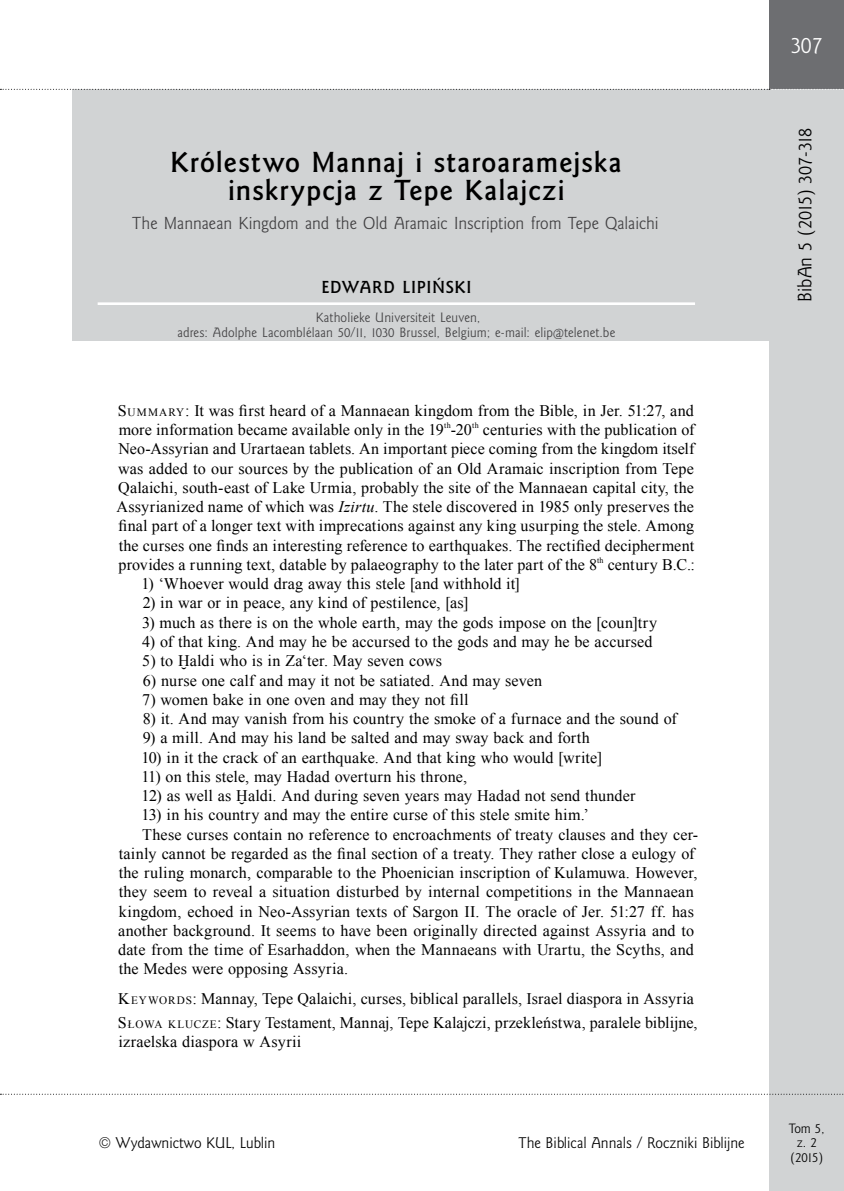
<style>
.page{position:relative;width:844px;height:1191px;background:#fff}
.page>*{position:absolute;margin:0;border:0;box-sizing:border-box;transform-origin:0 0}
.t1{font:700 26.25px/28px "Goldy EFN";letter-spacing:.04em;color:#000;text-align:center}
.t2{font:21px "Goldy EFN";color:#fff}
.t3{font:17.5px "Goldy EFN";color:#000}
.t4{font:16.1px/19.2px "Times New Roman";letter-spacing:.01em;color:#000}
.t5{font:15.75px "Goldy EFN";color:#414042}
.t6{font:700 15.75px "Goldy EFN";letter-spacing:.045em;color:#000}
.t7{font:14px "Goldy EFN";color:#000}
.t8{font:12.25px/14.7px "Goldy EFN";letter-spacing:.01em;color:#414042;text-align:center}
.t9{font:12.25px/14.7px "Goldy EFN";color:#000;text-align:center}
.t10{font:8.05px "Times New Roman";color:#000}
.s1{font-style:inherit}
.s2{font-size:11.2px}
.s3{font-style:italic}
</style>
<div class="page">
<div style="left:769px;top:0;width:74px;height:1191px;background:#d1d3d4"></div>
<svg style="left:0;top:1093px;width:844px;height:1px"></svg>
<div style="left:769px;top:0;width:74px;height:89px;background:#6d6e71"></div>
<div style="left:73px;top:89px;width:770px;height:251px;background:#d1d3d4"></div>
<hr style="left:98px;top:302px;width:596px;height:3px;background:#fff">
<svg style="left:0;top:89px;width:844px;height:1px"></svg>
<h1 class="t1" style="left:170px;top:148px;width:453px">Królestwo Mannaj i staroaramejska inskrypcja z Tepe Kalajczi</h1>
<p class="t5" style="left:132px;top:213px;width:528px">The Mannaean Kingdom and the Old Aramaic Inscription from Tepe Qalaichi</p>
<p class="t6" style="left:321px;top:277px;width:152px">EDWARD LIPIŃSKI</p>
<p class="t8" style="left:177px;top:311px;width:439px">Katholieke Universiteit Leuven,<br>adres: Adolphe Lacomblélaan 50/11, 1030 Brussel, Belgium; e-mail: elip@telenet.be</p>
<p class="t4" style="left:118px;top:400px;width:577px"><span class="s1">S</span> <span class="s2">UMMARY</span>: It was first heard of a Mannaean kingdom from the Bible, in Jer. 51:27, and more information became available only in the 19 -20</p>
<p class="t10" style="left:444px;top:420px;width:8px">th</p>
<p class="t10" style="left:472px;top:420px;width:8px">th</p>
<p class="t4" style="left:116px;top:420px;width:579px;text-align:justify;text-indent:366px">centuries with the publication of Neo-Assyrian and Urartaean tablets. An important piece coming from the kingdom itself was added to our sources by the publication of an Old Aramaic inscription from Tepe Qalaichi, south-east of Lake Urmia, probably the site of the Mannaean capital city, the Assyrianized name of which was <span class="s3">Izirtu</span>. The stele discovered in 1985 only preserves the final part of a longer text with imprecations against any king usurping the stele. Among the curses one finds an interesting reference to earthquakes. The rectified decipherment provides a running text, datable by palaeography to the later part of the 8</p>
<p class="t10" style="left:597px;top:554px;width:8px">th</p>
<p class="t4" style="left:607px;top:554px;width:89px">century B.C.:</p>
<p class="t4" style="left:141px;top:574px;width:380px">1) ‘Whoever would drag away this stele [and withhold it]</p>
<p class="t4" style="left:143px;top:593px;width:327px">2) in war or in peace, any kind of pestilence, [as]</p>
<p class="t4" style="left:142px;top:612px;width:516px">3) much as there is on the whole earth, may the gods impose on the [coun]try</p>
<p class="t4" style="left:142px;top:631px;width:512px">4) of that king. And may he be accursed to the gods and may he be accursed</p>
<p class="t4" style="left:142px;top:651px;width:301px">5) to Ḫaldi who is in Za‘ter. May seven cows</p>
<p class="t4" style="left:143px;top:670px;width:401px">6) nurse one calf and may it not be satiated. And may seven</p>
<p class="t4" style="left:142px;top:689px;width:328px">7) women bake in one oven and may they not fill</p>
<p class="t4" style="left:143px;top:709px;width:535px">8) it. And may vanish from his country the smoke of a furnace and the sound of</p>
<p class="t4" style="left:143px;top:728px;width:448px">9) a mill. And may his land be salted and may sway back and forth</p>
<p class="t4" style="left:141px;top:747px;width:462px">10) in it the crack of an earthquake. And that king who would [write]</p>
<p class="t4" style="left:141px;top:766px;width:327px">11) on this stele, may Hadad overturn his throne,</p>
<p class="t4" style="left:141px;top:786px;width:495px">12) as well as Ḫaldi. And during seven years may Hadad not send thunder</p>
<p class="t4" style="left:141px;top:805px;width:448px">13) in his country and may the entire curse of this stele smite him.’</p>
<p class="t4" style="left:142px;top:824px;width:557px">These curses contain no reference to encroachments of treaty clauses and they cer-</p>
<p class="t4" style="left:119px;top:843px;width:577px">tainly cannot be regarded as the final section of a treaty. They rather close a eulogy of</p>
<p class="t4" style="left:119px;top:862px;width:580px">the ruling monarch, comparable to the Phoenician inscription of Kulamuwa. However,</p>
<p class="t4" style="left:119px;top:882px;width:576px">they seem to reveal a situation disturbed by internal competitions in the Mannaean</p>
<p class="t4" style="left:119px;top:901px;width:576px">kingdom, echoed in Neo-Assyrian texts of Sargon II. The oracle of Jer. 51:27 ff. has</p>
<p class="t4" style="left:118px;top:920px;width:577px">another background. It seems to have been originally directed against Assyria and to</p>
<p class="t4" style="left:118px;top:939px;width:577px">date from the time of Esarhaddon, when the Mannaeans with Urartu, the Scyths, and</p>
<p class="t4" style="left:119px;top:959px;width:231px">the Medes were opposing Assyria.</p>
<p class="t4" style="left:118px;top:985px;width:581px;line-height:24.2px"><span class="s1">K</span><span class="s2">EYWORDS</span>: Mannay, Tepe Qalaichi, curses, biblical parallels, Israel diaspora in Assyria<br><span class="s1">S</span> <span class="s2">ŁOWA KL UCZE</span>: Stary Testament, Mannaj, Tepe Kalajczi, przekleństwa, paralele biblijne,</p>
<p class="t4" style="left:118px;top:1031px;width:184px">izraelska diaspora w Asyrii</p>
<p class="t7" style="left:99px;top:1134px;width:178px">© Wydawnictwo KUL, Lublin</p>
<p class="t7" style="left:518px;top:1134px;width:227px">The Biblical Annals / Roczniki Biblijne</p>
<h2 class="t2" style="left:790px;top:33px;width:33px">307</h2>
<p class="t3" style="left:794px;top:302px;width:176px;rotate:-90deg">BibAn 5 (2015) 307-318</p>
<p class="t9" style="left:788px;top:1121px;width:37px">Tom 5, z. 2 (2015)</p>
</div>
